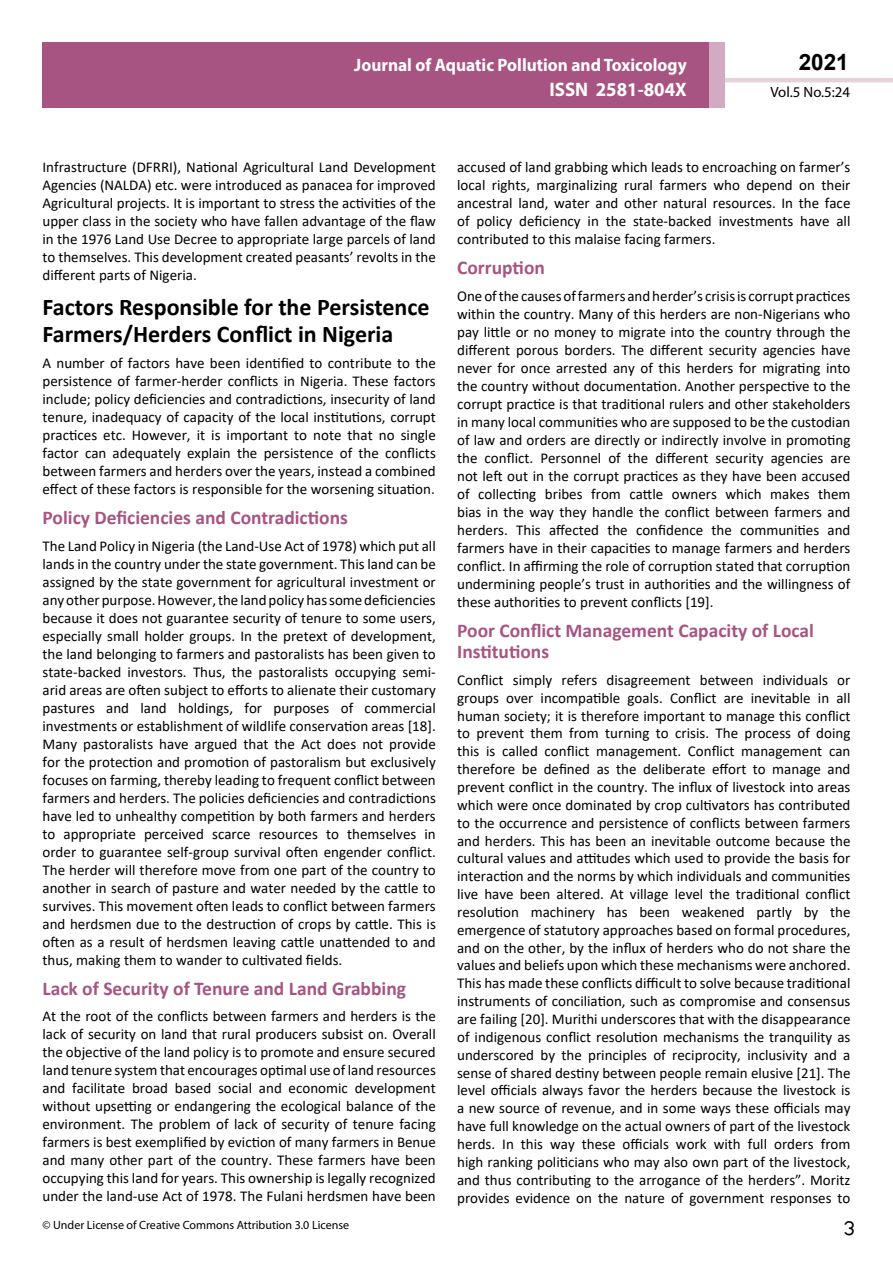
<style>
.page{position:relative;width:893px;height:1263px;background:#fff}
.page>*{position:absolute;margin:0;border:0;box-sizing:border-box;transform-origin:0 0}
.t1{font:25.5px "Tunga";color:#000}
.t2{font:700 24px/26.4px "Calibri";color:#000}
.t3{font:700 22.5px "Arial";color:#000}
.t4{font:700 19.65px "Myriad Pro";color:#fff;scale:.96 1}
.t5{font:700 19.5px/21.5px "Calibri";color:#a75483}
.t6{font:700 18px/21.6px "Myriad Pro";color:#fff;text-align:right;scale:.96 1}
.t7{font:15px/18px "Calibri";color:#000;text-align:justify}
.t8{font:14.85px "Myriad Pro";color:#000}
.t9{font:12px "Myriad Pro";color:#000}
</style>
<div class="page">
<hr style="left:725px;top:78px;width:168px;height:4px;background:#e6d1dd">
<div style="left:43px;top:42px;width:666px;height:66px;background:#a75483"></div>
<div style="left:709px;top:42px;width:16px;height:66px;background:#d2aac1"></div>
<p class="t6" style="left:517px;top:53px;width:198px">ARCHIVOS DE MEDICINA<br>ISSN 1698-9465</p>
<h3 class="t3" style="left:799px;top:46px;width:52px">2021</h3>
<p class="t6" style="left:354px;top:54px;width:348px">Journal of Aquatic Pollution and Toxicology</p>
<h3 class="t4" style="left:549px;top:76px;width:144px">ISSN 2581-804X</h3>
<p class="t8" style="left:770px;top:83px;width:81px">Vol.5 No.5:24</p>
<p class="t7" style="left:43px;top:158px;width:395px">Infrastructure (DFRRI), National Agricultural Land Development Agencies (NALDA) etc. were introduced as panacea for improved Agricultural projects. It is important to stress the activities of the upper class in the society who have fallen advantage of the flaw in the 1976 Land Use Decree to appropriate large parcels of land to themselves. This development created peasants’ revolts in the different parts of Nigeria.</p>
<h2 class="t2" style="left:43px;top:294px;width:389px">Factors Responsible for the Persistence<br>Farmers/Herders Conflict in Nigeria</h2>
<p class="t7" style="left:43px;top:354px;width:395px">A number of factors have been identified to contribute to the persistence of farmer-herder conflicts in Nigeria. These factors include; policy deficiencies and contradictions, insecurity of land tenure, inadequacy of capacity of the local institutions, corrupt practices etc. However, it is important to note that no single factor can adequately explain the persistence of the conflicts between farmers and herders over the years, instead a combined effect of these factors is responsible for the worsening situation.</p>
<h3 class="t5" style="left:43px;top:507px;width:307px">Policy Deficiencies and Contradictions</h3>
<p class="t7" style="left:43px;top:536px;width:395px">The Land Policy in Nigeria (the Land-Use Act of 1978) which put all lands in the country under the state government. This land can be assigned by the state government for agricultural investment or any other purpose. However, the land policy has some deficiencies because it does not guarantee security of tenure to some users, especially small holder groups. In the pretext of development, the land belonging to farmers and pastoralists has been given to state-backed investors. Thus, the pastoralists occupying semi&shy;arid areas are often subject to efforts to alienate their customary pastures and land holdings, for purposes of commercial investments or establishment of wildlife conservation areas [18].<br>Many pastoralists have argued that the Act does not provide for the protection and promotion of pastoralism but exclusively focuses on farming, thereby leading to frequent conflict between farmers and herders. The policies deficiencies and contradictions have led to unhealthy competition by both farmers and herders to appropriate perceived scarce resources to themselves in order to guarantee self-group survival often engender conflict.<br>The herder will therefore move from one part of the country to another in search of pasture and water needed by the cattle to survives. This movement often leads to conflict between farmers and herdsmen due to the destruction of crops by cattle. This is often as a result of herdsmen leaving cattle unattended to and thus, making them to wander to cultivated fields.</p>
<h3 class="t5" style="left:43px;top:977px;width:365px">Lack of Security of Tenure and Land Grabbing</h3>
<p class="t7" style="left:43px;top:1007px;width:395px">At the root of the conflicts between farmers and herders is the lack of security on land that rural producers subsist on. Overall the objective of the land policy is to promote and ensure secured land tenure system that encourages optimal use of land resources and facilitate broad based social and economic development without upsetting or endangering the ecological balance of the environment. The problem of lack of security of tenure facing farmers is best exemplified by eviction of many farmers in Benue and many other part of the country. These farmers have been occupying this land for years. This ownership is legally recognized under the land-use Act of 1978. The Fulani herdsmen have been</p>
<p class="t9" style="left:43px;top:1218px;width:308px">© Under License of Creative Commons Attribution 3.0 License</p>
<p class="t7" style="left:457px;top:158px;width:395px">accused of land grabbing which leads to encroaching on farmer’s local rights, marginalizing rural farmers who depend on their ancestral land, water and other natural resources. In the face of policy deficiency in the state-backed investments have all contributed to this malaise facing farmers.</p>
<h3 class="t5" style="left:457px;top:257px;width:89px">Corruption</h3>
<p class="t7" style="left:457px;top:287px;width:395px">One of the causes of farmers and herder’s crisis is corrupt practices within the country. Many of this herders are non-Nigerians who pay little or no money to migrate into the country through the different porous borders. The different security agencies have never for once arrested any of this herders for migrating into the country without documentation. Another perspective to the corrupt practice is that traditional rulers and other stakeholders in many local communities who are supposed to be the custodian of law and orders are directly or indirectly involve in promoting the conflict. Personnel of the different security agencies are not left out in the corrupt practices as they have been accused of collecting bribes from cattle owners which makes them bias in the way they handle the conflict between farmers and herders. This affected the confidence the communities and farmers have in their capacities to manage farmers and herders conflict. In affirming the role of corruption stated that corruption undermining people’s trust in authorities and the willingness of these authorities to prevent conflicts [19].</p>
<h3 class="t5" style="left:457px;top:619px;width:358px">Poor Conflict Management Capacity of Local<br>Institutions</h3>
<p class="t7" style="left:457px;top:670px;width:395px">Conflict simply refers disagreement between individuals or groups over incompatible goals. Conflict are inevitable in all human society; it is therefore important to manage this conflict to prevent them from turning to crisis. The process of doing this is called conflict management. Conflict management can therefore be defined as the deliberate effort to manage and prevent conflict in the country. The influx of livestock into areas which were once dominated by crop cultivators has contributed to the occurrence and persistence of conflicts between farmers and herders. This has been an inevitable outcome because the cultural values and attitudes which used to provide the basis for interaction and the norms by which individuals and communities live have been altered. At village level the traditional conflict resolution machinery has been weakened partly by the emergence of statutory approaches based on formal procedures, and on the other, by the influx of herders who do not share the values and beliefs upon which these mechanisms were anchored.<br>This has made these conflicts difficult to solve because traditional instruments of conciliation, such as compromise and consensus are failing [20]. Murithi underscores that with the disappearance of indigenous conflict resolution mechanisms the tranquility as underscored by the principles of reciprocity, inclusivity and a sense of shared destiny between people remain elusive [21]. The level officials always favor the herders because the livestock is a new source of revenue, and in some ways these officials may have full knowledge on the actual owners of part of the livestock herds. In this way these officials work with full orders from high ranking politicians who may also own part of the livestock, and thus contributing to the arrogance of the herders”. Moritz provides evidence on the nature of government responses to</p>
<h1 class="t1" style="left:843px;top:1211px;width:13px">3</h1>
</div>
